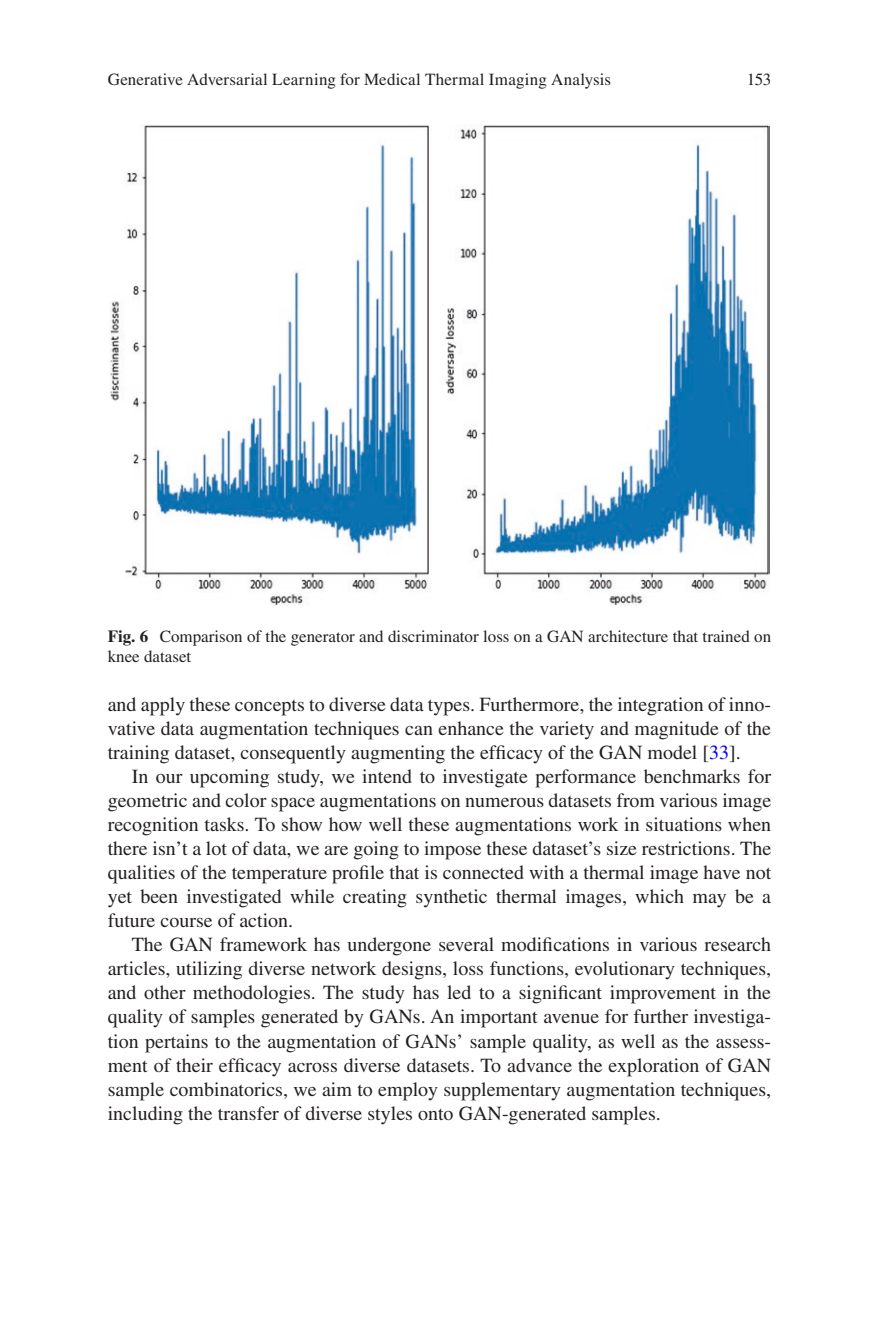
<style>
.page{position:relative;width:879px;height:1333px;background:#fff}
.page>*{position:absolute;margin:0;border:0;box-sizing:border-box;transform-origin:0 0}
.Text{font:20px/24px "Times LT Std";color:#231f20;text-align:justify}
.Text_flush{font:20px/24px "Times LT Std";color:#231f20;text-align:justify}
.t1{font:17px/20px "Times LT Std";color:#231f20}
.s1{font-weight:700}
.s2{color:#00f}
</style>
<div class="page">
<img style="left:109px;top:124px;width:660px;height:482px">
<p class="t1" style="left:108px;top:69px;width:505px">Generative Adversarial Learning for Medical Thermal Imaging Analysis</p>
<p class="t1" style="left:746px;top:69px;width:26px">153</p>
<p class="t1" style="left:108px;top:626px;width:665px"><span class="s1">Fig. 6</span> Comparison of the generator and discriminator loss on a GAN architecture that trained on knee dataset</p>
<p class="Text_flush" style="left:108px;top:692px;width:665px">and apply these concepts to diverse data types. Furthermore, the integration of inno&shy;vative data augmentation techniques can enhance the variety and magnitude of the training dataset, consequently augmenting the efficacy of the GAN model [<span class="s2">33</span>].</p>
<p class="Text" style="left:108px;top:764px;width:665px;text-indent:24px">In our upcoming study, we intend to investigate performance benchmarks for geometric and color space augmentations on numerous datasets from various image recognition tasks. To show how well these augmentations work in situations when there isn’t a lot of data, we are going to impose these dataset’s size restrictions. The qualities of the temperature profile that is connected with a thermal image have not yet been investigated while creating synthetic thermal images, which may be a future course of action.</p>
<p class="Text" style="left:108px;top:932px;width:665px;text-indent:24px">The GAN framework has undergone several modifications in various research articles, utilizing diverse network designs, loss functions, evolutionary techniques, and other methodologies. The study has led to a significant improvement in the quality of samples generated by GANs. An important avenue for further investiga&shy;tion pertains to the augmentation of GANs’ sample quality, as well as the assess&shy;ment of their efficacy across diverse datasets. To advance the exploration of GAN sample combinatorics, we aim to employ supplementary augmentation techniques, including the transfer of diverse styles onto GAN-generated samples.</p>
</div>
